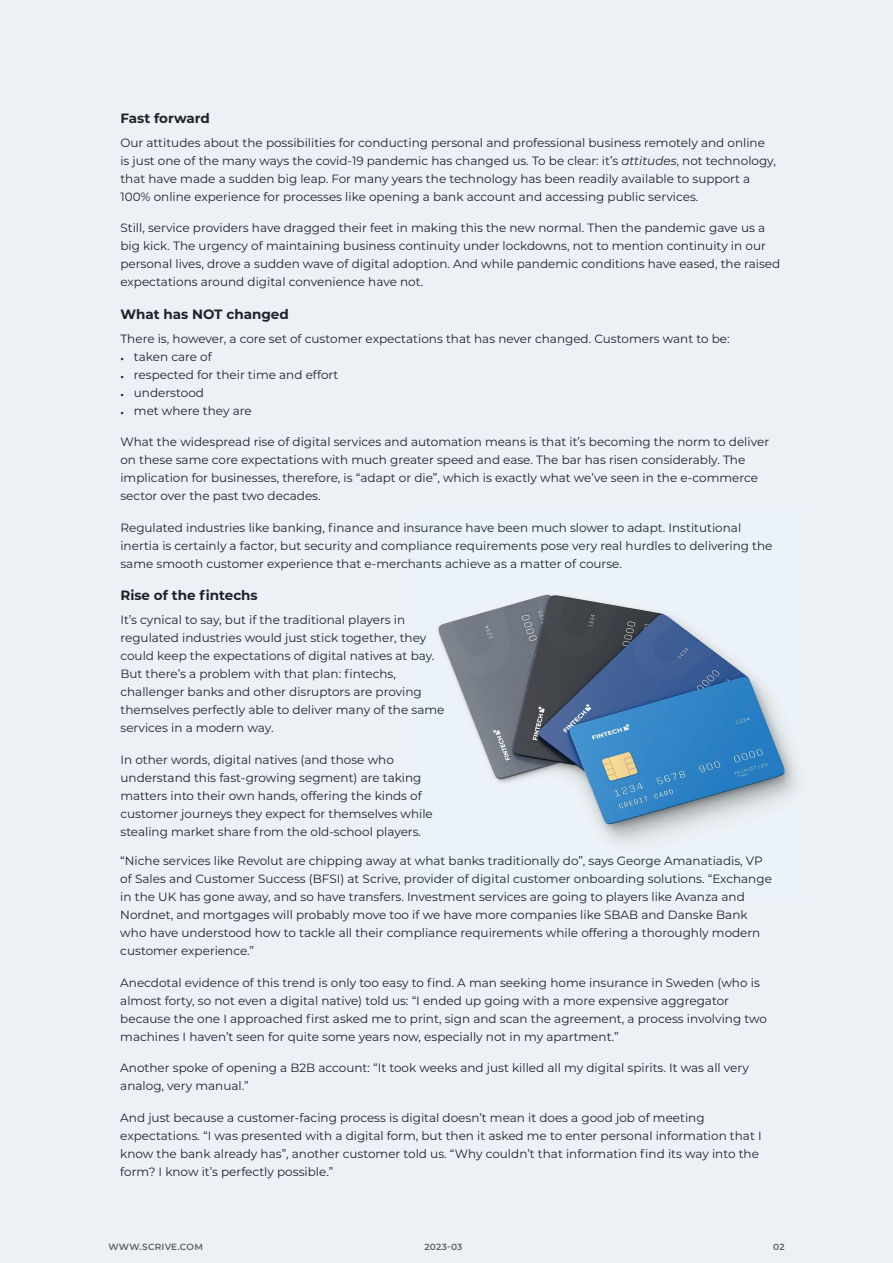
<style>
.page{position:relative;width:893px;height:1263px;background:#ebf1f5}
.page>*{position:absolute;margin:0;border:0;box-sizing:border-box;transform-origin:0 0}
.t1{font:700 13.5px "Montserrat";color:#1d232b}
.t2{font:12px/18px "Montserrat";color:#1d232b}
.t3{font:600 9px "Montserrat";letter-spacing:.025em;color:#5d6162}
.s1{font-style:italic}
.s2{font-family:"Minion Pro";font-size:9px}
</style>
<div class="page">
<img style="left:438px;top:594px;width:359px;height:248px">
<p class="t1" style="left:120px;top:112px;width:91px">Fast forward</p>
<p class="t2" style="left:120px;top:134px;width:657px">Our attitudes about the possibilities for conducting personal and professional business remotely and online is just one of the many ways the covid-19 pandemic has changed us. To be clear: it’s <span class="s1">attitudes</span>, not technology, that have made a sudden big leap. For many years the technology has been readily available to support a 100% online experience for processes like opening a bank account and accessing public services.</p>
<p class="t2" style="left:120px;top:220px;width:661px">Still, service providers have dragged their feet in making this the new normal. Then the pandemic gave us a big kick. The urgency of maintaining business continuity under lockdowns, not to mention continuity in our personal lives, drove a sudden wave of digital adoption. And while pandemic conditions have eased, the raised expectations around digital convenience have not.</p>
<p class="t1" style="left:120px;top:308px;width:170px">What has NOT changed</p>
<p class="t2" style="left:120px;top:330px;width:611px">There is, however, a core set of customer expectations that has never changed. Customers want to be:</p>
<p class="t2" style="left:120px;top:348px;width:93px"><span class="s2">•</span> taken care of</p>
<p class="t2" style="left:120px;top:366px;width:219px"><span class="s2">•</span> respected for their time and effort</p>
<p class="t2" style="left:120px;top:384px;width:85px"><span class="s2">•</span> understood</p>
<p class="t2" style="left:120px;top:402px;width:133px"><span class="s2">•</span> met where they are</p>
<p class="t2" style="left:120px;top:434px;width:650px">What the widespread rise of digital services and automation means is that it’s becoming the norm to deliver on these same core expectations with much greater speed and ease. The bar has risen considerably. The implication for businesses, therefore, is “adapt or die”, which is exactly what we’ve seen in the e-commerce sector over the past two decades.</p>
<p class="t2" style="left:120px;top:519px;width:654px">Regulated industries like banking, finance and insurance have been much slower to adapt. Institutional inertia is certainly a factor, but security and compliance requirements pose very real hurdles to delivering the same smooth customer experience that e-merchants achieve as a matter of course.</p>
<p class="t1" style="left:120px;top:589px;width:139px">Rise of the fintechs</p>
<p class="t2" style="left:120px;top:612px;width:325px">It’s cynical to say, but if the traditional players in regulated industries would just stick together, they could keep the expectations of digital natives at bay.<br>But there’s a problem with that plan: fintechs, challenger banks and other disruptors are proving themselves perfectly able to deliver many of the same services in a modern way.</p>
<p class="t2" style="left:120px;top:751px;width:314px">In other words, digital natives (and those who understand this fast-growing segment) are taking matters into their own hands, offering the kinds of customer journeys they expect for themselves while stealing market share from the old-school players.</p>
<p class="t2" style="left:120px;top:853px;width:653px">“Niche services like Revolut are chipping away at what banks traditionally do”, says George Amanatiadis, VP of Sales and Customer Success (BFSI) at Scrive, provider of digital customer onboarding solutions. “Exchange in the UK has gone away, and so have transfers. Investment services are going to players like Avanza and Nordnet, and mortgages will probably move too if we have more companies like SBAB and Danske Bank who have understood how to tackle all their compliance requirements while offering a thoroughly modern customer experience.”</p>
<p class="t2" style="left:120px;top:974px;width:648px">Anecdotal evidence of this trend is only too easy to find. A man seeking home insurance in Sweden (who is almost forty, so not even a digital native) told us: “I ended up going with a more expensive aggregator because the one I approached first asked me to print, sign and scan the agreement, a process involving two machines I haven’t seen for quite some years now, especially not in my apartment.”</p>
<p class="t2" style="left:120px;top:1060px;width:630px">Another spoke of opening a B2B account: “It took weeks and just killed all my digital spirits. It was all very analog, very manual.”</p>
<p class="t2" style="left:120px;top:1109px;width:643px">And just because a customer-facing process is digital doesn’t mean it does a good job of meeting expectations. “I was presented with a digital form, but then it asked me to enter personal information that I know the bank already has”, another customer told us. “Why couldn’t that information find its way into the form? I know it’s perfectly possible.”</p>
<p class="t3" style="left:108px;top:1243px;width:96px">WWW.SCRIVE.COM</p>
<p class="t3" style="left:425px;top:1243px;width:39px">2023-03</p>
<p class="t3" style="left:773px;top:1243px;width:13px">02</p>
</div>
